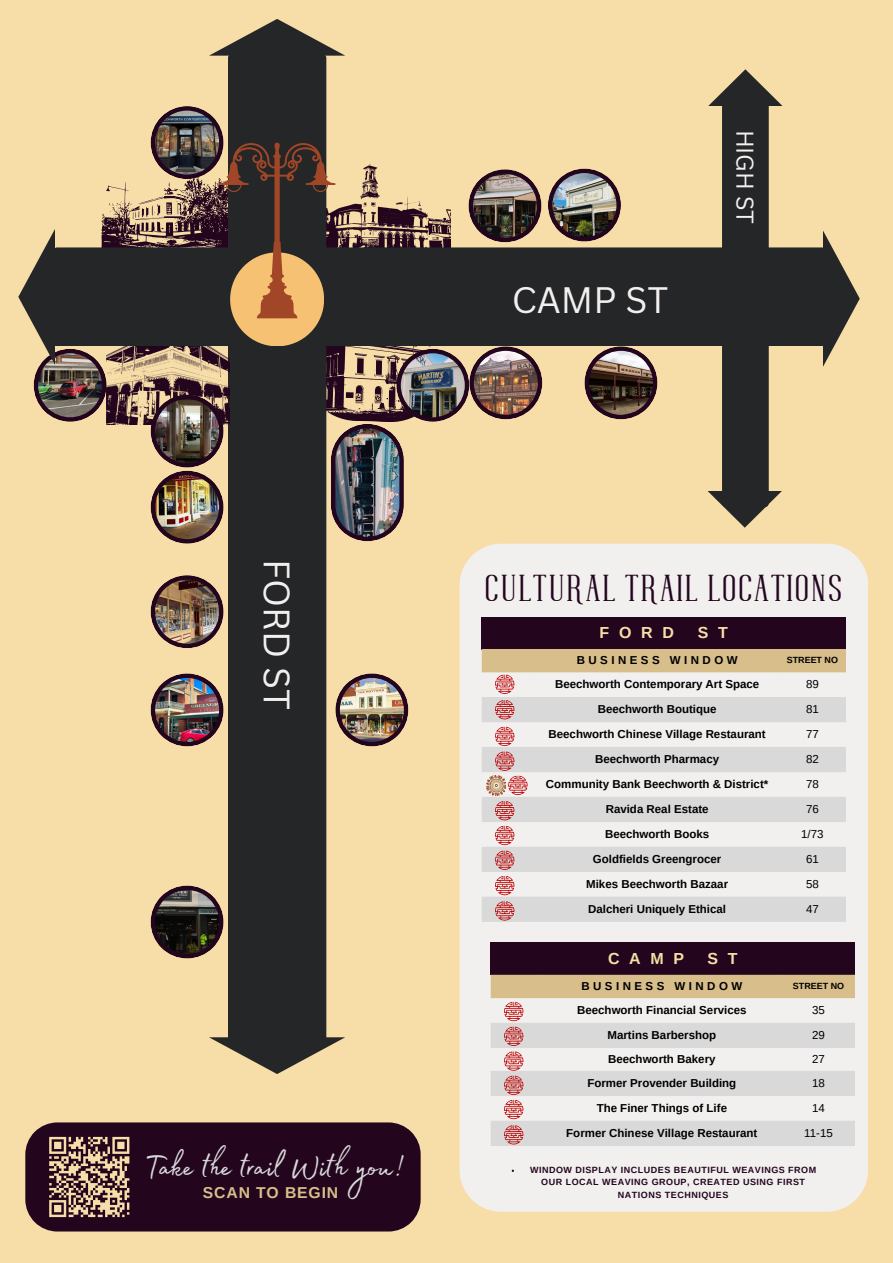
<style>
.page{position:relative;width:893px;height:1263px;background:#fff}
.page>*{position:absolute;margin:0;border:0;box-sizing:border-box;transform-origin:0 0}
.t1{font:39.97px "Madelyn Fill";letter-spacing:-.02em;color:#d9d9d9}
.t2{font:700 37.5px "FLOREN";letter-spacing:.055em;color:#23051e}
.t3{font:35.85px "Canva Sans";color:#f2efef}
.t4{font:23.7px "Canva Sans";color:#f2efef}
.t5{font:700 15.98px "Arimo";letter-spacing:.605em;color:#f7dea8}
.t6{font:700 15.75px "Arimo";letter-spacing:.055em;color:#d7be8a}
.t7{font:700 11.48px "Arimo";color:#000}
.t8{font:11.48px "Arimo";color:#000}
.t9{font:700 11.48px "Arimo";letter-spacing:.3em;color:#000}
.t10{font:700 9px/12.4px "Arimo";letter-spacing:.055em;color:#23051e;text-align:center}
.t11{font:700 8.93px "Arimo";color:#000}
</style>
<div class="page">
<div style="left:0;top:0;width:892px;height:1262px;background:#f7dea8"></div>
<div style="left:228px;top:56px;width:98px;height:981px;background:#252627"></div>
<div style="left:542px;top:247px;width:281px;height:99px;background:#252627"></div>
<img style="left:335px;top:673px;width:73px;height:73px">
<img style="left:548px;top:169px;width:73px;height:73px">
<svg style="left:584px;top:346px;width:73px;height:73px"></svg>
<svg style="left:151px;top:885px;width:73px;height:73px"></svg>
<img style="left:151px;top:673px;width:73px;height:73px">
<img style="left:151px;top:575px;width:73px;height:73px">
<svg style="left:707px;top:69px;width:75px;height:459px"></svg>
<svg style="left:823px;top:230px;width:36px;height:137px"></svg>
<svg style="left:18px;top:106px;width:524px;height:438px"></svg>
<svg style="left:209px;top:1037px;width:136px;height:37px"></svg>
<svg style="left:209px;top:19px;width:136px;height:37px"></svg>
<div style="left:459px;top:544px;width:409px;height:668px;background:#f2efef"></div>
<div style="left:482px;top:617px;width:364px;height:32px;background:#23051e"></div>
<svg style="left:482px;top:697px;width:364px;height:225px;background:#e3e2e2"></svg>
<svg style="left:482px;top:649px;width:364px;height:45px;background:#e3d3b8"></svg>
<svg style="left:495px;top:700px;width:19px;height:20px"></svg>
<svg style="left:495px;top:727px;width:33px;height:68px;background:#deb5b5"></svg>
<svg style="left:495px;top:801px;width:19px;height:69px"></svg>
<svg style="left:495px;top:876px;width:19px;height:19px"></svg>
<svg style="left:495px;top:901px;width:19px;height:20px"></svg>
<img style="left:486px;top:776px;width:20px;height:19px">
<svg style="left:25px;top:1122px;width:396px;height:109px;background:#391b2c"></svg>
<div style="left:491px;top:943px;width:364px;height:32px;background:#23051e"></div>
<svg style="left:491px;top:975px;width:364px;height:171px;background:#e2dbd4"></svg>
<p class="t3" style="left:302px;top:559px;width:152px;rotate:90deg">FORD ST</p>
<p class="t3" style="left:512px;top:274px;width:158px">CAMP ST</p>
<p class="t4" style="left:762px;top:129px;width:96px;rotate:90deg">HIGH ST</p>
<p class="t2" style="left:485px;top:567px;width:359px">CULTURAL TRAIL LOCATIONS</p>
<h1 class="t5" style="left:599px;top:623px;width:76px">FORD</h1>
<h1 class="t5" style="left:697px;top:623px;width:32px">S T</h1>
<p class="t9" style="left:577px;top:654px;width:162px">BUSINESS WINDOW</p>
<p class="t11" style="left:787px;top:655px;width:53px">STREET NO</p>
<p class="t7" style="left:555px;top:678px;width:206px">Beechworth Contemporary Art Space</p>
<p class="t8" style="left:806px;top:678px;width:14px">89</p>
<p class="t7" style="left:598px;top:703px;width:120px">Beechworth Boutique</p>
<p class="t8" style="left:806px;top:703px;width:14px">81</p>
<p class="t7" style="left:548px;top:728px;width:219px">Beechworth Chinese Village Restaurant</p>
<p class="t8" style="left:806px;top:728px;width:14px">77</p>
<p class="t7" style="left:595px;top:753px;width:126px">Beechworth Pharmacy</p>
<p class="t8" style="left:806px;top:753px;width:14px">82</p>
<p class="t7" style="left:546px;top:778px;width:224px">Community Bank Beechworth &amp; District*</p>
<p class="t8" style="left:806px;top:778px;width:14px">78</p>
<p class="t7" style="left:605px;top:803px;width:104px">Ravida Real Estate</p>
<p class="t8" style="left:806px;top:803px;width:14px">76</p>
<p class="t7" style="left:605px;top:828px;width:106px">Beechworth Books</p>
<p class="t8" style="left:801px;top:828px;width:24px">1/73</p>
<p class="t7" style="left:593px;top:853px;width:130px">Goldfields Greengrocer</p>
<p class="t8" style="left:806px;top:853px;width:14px">61</p>
<p class="t7" style="left:586px;top:877px;width:143px">Mikes Beechworth Bazaar</p>
<p class="t8" style="left:806px;top:877px;width:14px">58</p>
<p class="t7" style="left:588px;top:902px;width:140px">Dalcheri Uniquely Ethical</p>
<p class="t8" style="left:806px;top:902px;width:14px">47</p>
<p class="t5" style="left:608px;top:949px;width:78px">CAMP</p>
<p class="t5" style="left:707px;top:949px;width:32px">S T</p>
<p class="t9" style="left:581px;top:980px;width:162px">BUSINESS WINDOW</p>
<p class="t11" style="left:793px;top:981px;width:53px">STREET NO</p>
<p class="t7" style="left:577px;top:1003px;width:171px">Beechworth Financial Services</p>
<p class="t8" style="left:812px;top:1003px;width:14px">35</p>
<p class="t7" style="left:607px;top:1028px;width:110px">Martins Barbershop</p>
<p class="t8" style="left:812px;top:1028px;width:14px">29</p>
<p class="t7" style="left:608px;top:1053px;width:109px">Beechworth Bakery</p>
<p class="t8" style="left:812px;top:1053px;width:14px">27</p>
<p class="t7" style="left:587px;top:1076px;width:150px">Former Provender Building</p>
<p class="t8" style="left:812px;top:1076px;width:14px">18</p>
<p class="t7" style="left:596px;top:1101px;width:132px">The Finer Things of Life</p>
<p class="t8" style="left:812px;top:1101px;width:14px">14</p>
<p class="t7" style="left:566px;top:1126px;width:193px">Former Chinese Village Restaurant</p>
<p class="t8" style="left:804px;top:1126px;width:30px">11-15</p>
<p class="t1" style="left:144px;top:1137px;width:261px">Take the trail With you!</p>
<p class="t10" style="left:530px;top:1164px;width:288px">WINDOW DISPLAY INCLUDES BEAUTIFUL WEAVINGS FROM<br>OUR LOCAL WEAVING GROUP, CREATED USING FIRST</p>
<p class="t6" style="left:203px;top:1183px;width:137px">SCAN TO BEGIN</p>
<p class="t10" style="left:618px;top:1188px;width:112px">NATIONS TECHNIQUES</p>
</div>
